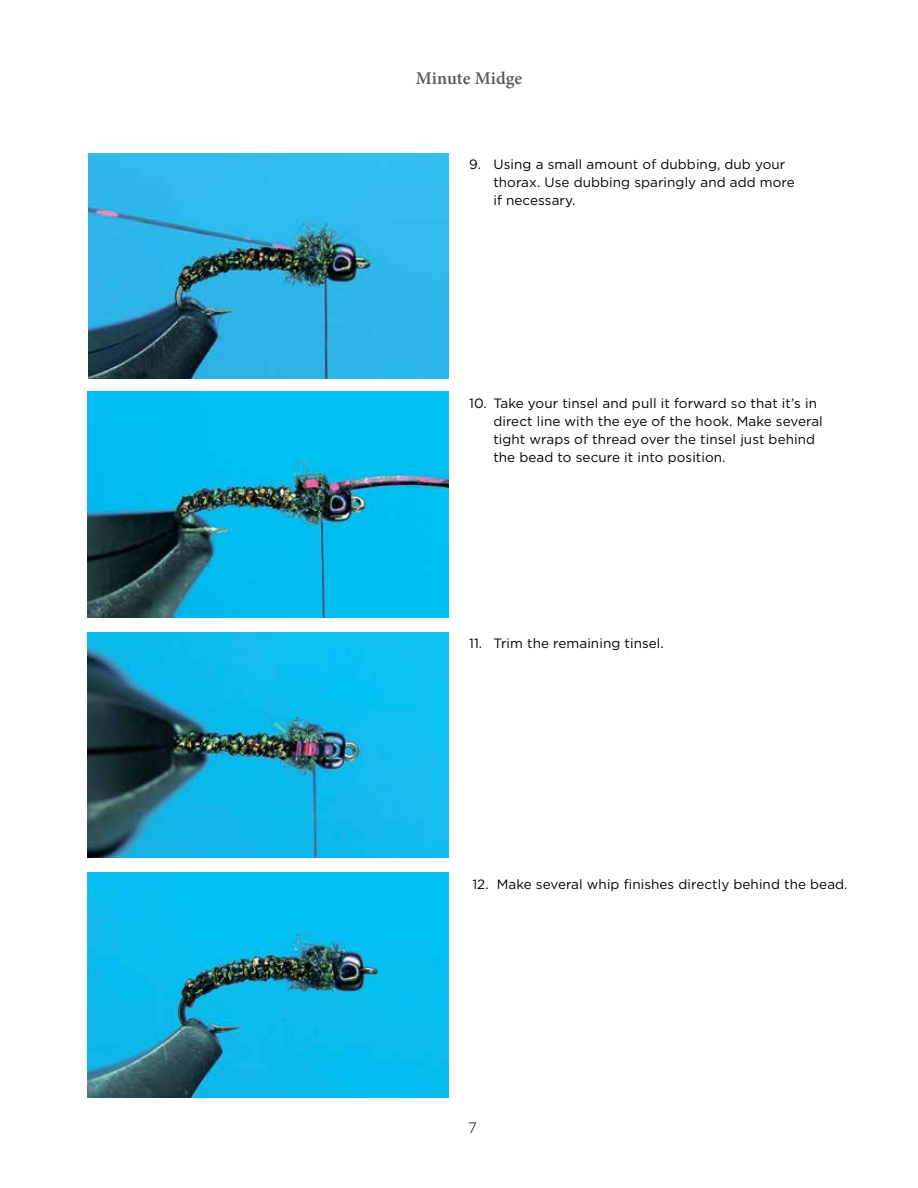
<style>
.page{position:relative;width:918px;height:1188px;background:#fff}
.page>*{position:absolute;margin:0;border:0;box-sizing:border-box;transform-origin:0 0}
.t1{font:600 18px "Minion Pro";color:#58595b}
.t2{font:300 15px "Gotham";color:#000}
.t3{font:13.5px/18px "Gotham";letter-spacing:.005em;color:#000}
</style>
<div class="page">
<img style="left:88px;top:632px;width:361px;height:226px">
<img style="left:88px;top:153px;width:361px;height:225px">
<img style="left:88px;top:873px;width:361px;height:225px">
<img style="left:88px;top:392px;width:361px;height:225px">
<h1 class="t1" style="left:416px;top:65px;width:108px">Minute Midge</h1>
<p class="t3" style="left:493px;top:155px;width:303px;text-indent:-24px">9. Using a small amount of dubbing, dub your thorax. Use dubbing sparingly and add more if necessary.</p>
<p class="t3" style="left:493px;top:394px;width:331px;text-indent:-24px">10. Take your tinsel and pull it forward so that it’s in direct line with the eye of the hook. Make several tight wraps of thread over the tinsel just behind the bead to secure it into position.</p>
<p class="t3" style="left:469px;top:634px;width:196px">11. Trim the remaining tinsel.</p>
<p class="t3" style="left:472px;top:875px;width:377px">12. Make several whip finishes directly behind the bead.</p>
<p class="t2" style="left:468px;top:1119px;width:10px">7</p>
</div>
